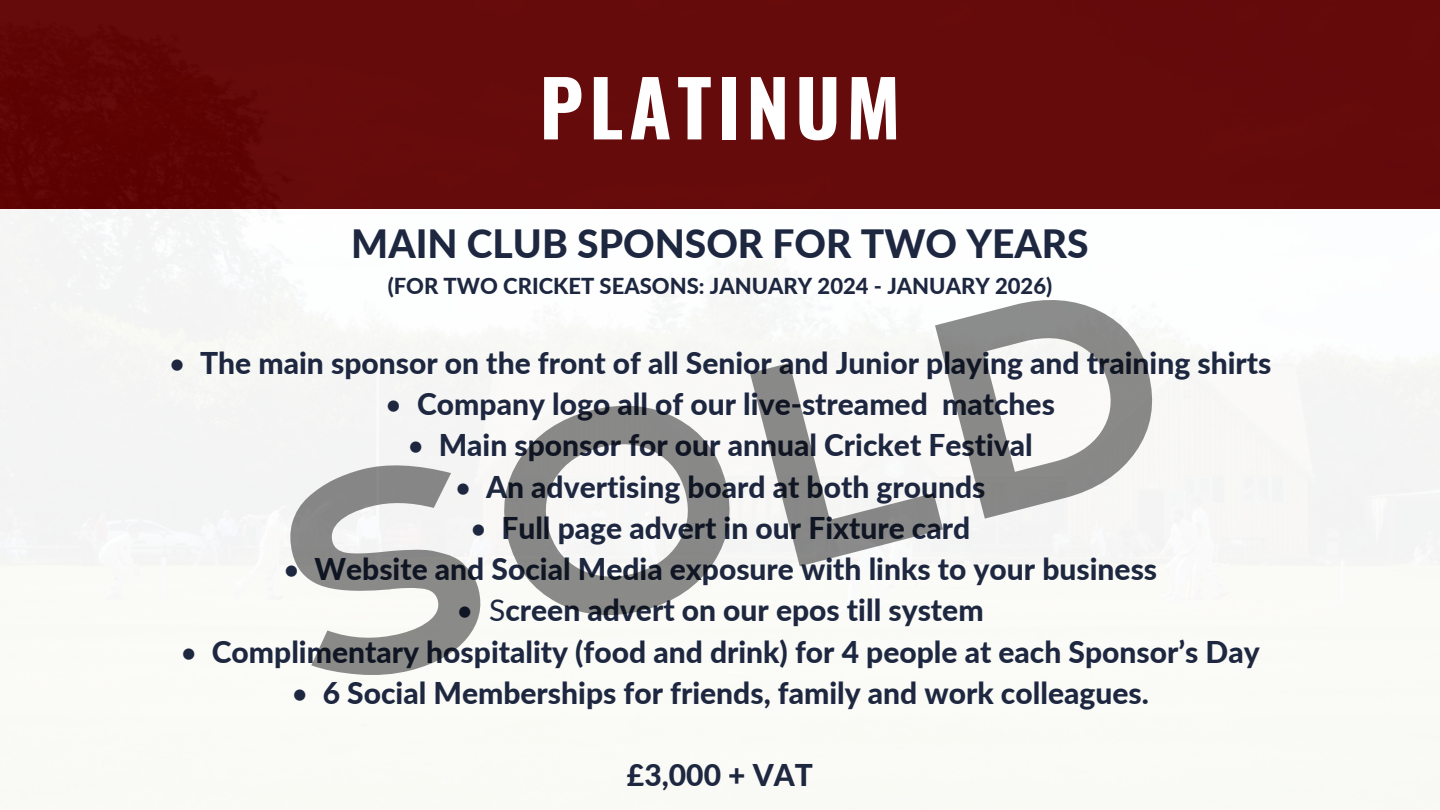
<style>
.page{position:relative;width:1440px;height:810px;background:#fff}
.page>*{position:absolute;margin:0;border:0;box-sizing:border-box;transform-origin:0 0}
.t1{font:800 300px "Brooklyn";color:#000}
.t2{font:700 77px "Oswald";letter-spacing:.075em;color:#fff}
.t3{font:800 39px "Lato";color:#1e2740}
.t4{font:800 30px/41.2px "Lato";color:#1e2740}
.t5{font:800 22px "Lato";color:#1e2740}
.s1{font-weight:400}
</style>
<div class="page">
<img style="left:0;top:0;width:1440px;height:810px">
<p class="t2" style="left:539px;top:48px;width:363px">PLATINUM</p>
<p class="t3" style="left:351px;top:220px;width:739px">MAIN CLUB SPONSOR FOR TWO YEARS</p>
<h2 class="t5" style="left:388px;top:272px;width:666px">(FOR TWO CRICKET SEASONS: JANUARY 2024 - JANUARY 2026)</h2>
<h1 class="t1" style="left:232px;top:416px;width:920px;rotate:-14deg">SOLD</h1>
<h1 class="t4" style="left:169px;top:342px;width:1104px"><span class="s1">•</span> The main sponsor on the front of all Senior and Junior playing and training shirts</h1>
<h1 class="t4" style="left:385px;top:383px;width:672px"><span class="s1">•</span> Company logo all of our live-streamed matches</h1>
<h1 class="t4" style="left:407px;top:424px;width:627px"><span class="s1">•</span> Main sponsor for our annual Cricket Festival</h1>
<h1 class="t4" style="left:454px;top:466px;width:533px"><span class="s1">•</span> An advertising board at both grounds</h1>
<h1 class="t4" style="left:470px;top:507px;width:502px"><span class="s1">•</span> Full page advert in our Fixture card</h1>
<h1 class="t4" style="left:283px;top:548px;width:876px"><span class="s1">•</span> Website and Social Media exposure with links to your business</h1>
<h1 class="t4" style="left:456px;top:589px;width:529px"><span class="s1">• S</span>creen advert on our epos till system</h1>
<h1 class="t4" style="left:291px;top:631px;width:970px;text-indent:-111px"><span class="s1">•</span> Complimentary hospitality (food and drink) for 4 people at each Sponsor’s Day <span class="s1">•</span></h1>
<p class="t4" style="left:323px;top:672px;width:828px">6 Social Memberships for friends, family and work colleagues.</p>
<p class="t4" style="left:627px;top:754px;width:187px">£3,000 + VAT</p>
</div>
